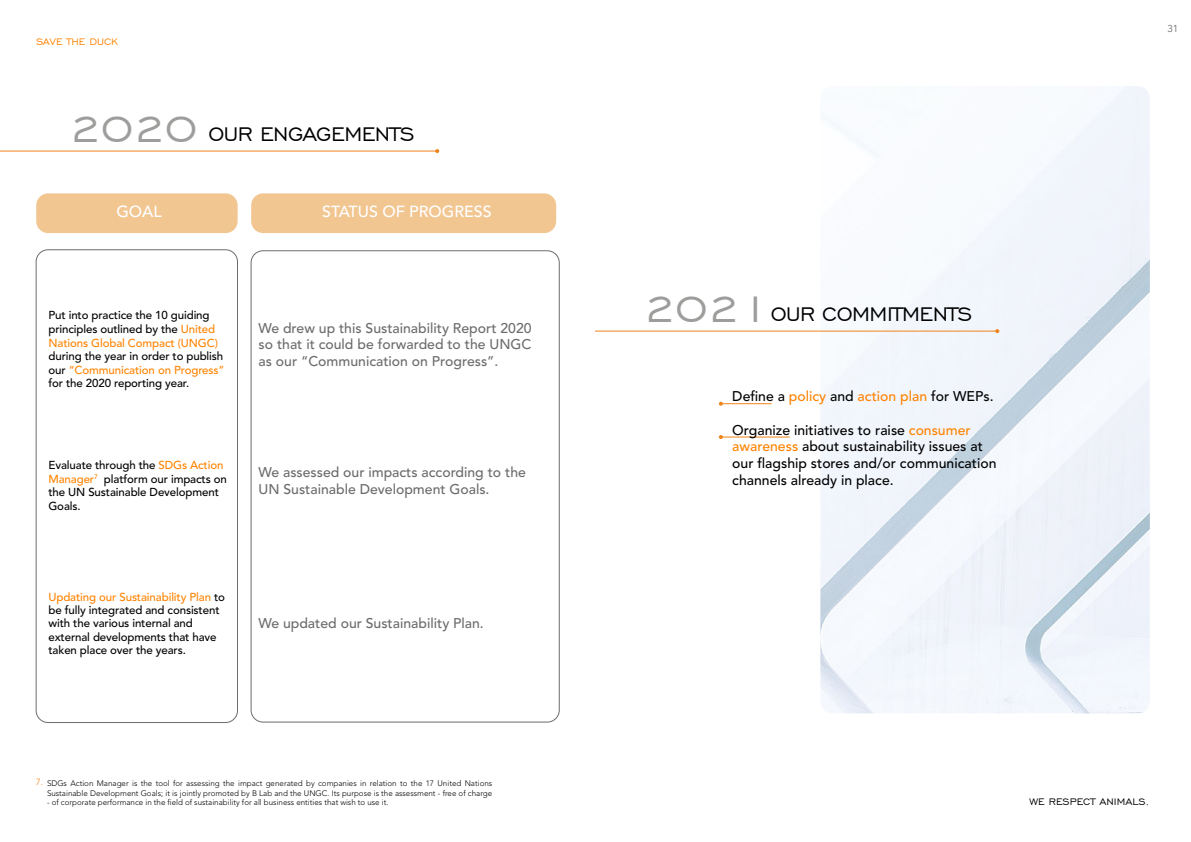
<style>
.page{position:relative;width:1191px;height:842px;background:#fff}
.page>*{position:absolute;margin:0;border:0;box-sizing:border-box;transform-origin:0 0}
.t1{font:25px "Engravers Gothic BT";letter-spacing:-.02em;color:#000}
.t2{font:500 16px "Avenir LT Std";color:#fff}
.t3{font:500 14px/16.8px "Avenir LT Std";color:#6c6c6c;text-align:justify}
.t4{font:500 14px/16.8px "Avenir LT Std";color:#000}
.t5{font:12px "Engravers Gothic BT";color:#000}
.t6{font:12px "Engravers Gothic BT";color:#ff8300}
.t7{font:500 11.5px/13.8px "Avenir LT Std";letter-spacing:-.01em;color:#000}
.t8{font:10px "Avenir LT Std";color:#706f6f}
.t9{font:9px "Avenir LT Std";color:#f18f33}
.t10{font:300 8px/9.6px "Avenir LT Std";color:#000}
.s1{font-size:48px;color:#9d9d9c}
.s2{color:#ff8300}
</style>
<div class="page">
<img style="left:820px;top:86px;width:329px;height:627px">
<hr style="left:0;top:151px;width:437px;height:1px;background:#f0821a">
<svg style="left:435px;top:149px;width:4px;height:4px"></svg>
<div style="left:36px;top:250px;width:202px;height:473px;border:1px solid #6c6c6c;border-radius:12px"></div>
<div style="left:36px;top:193px;width:202px;height:40px;background:#f2c691;border-radius:12px"></div>
<div style="left:251px;top:193px;width:305px;height:40px;background:#f2c691;border-radius:12px"></div>
<div style="left:251px;top:251px;width:308px;height:471px;border:1px solid #6c6c6c;border-radius:12px"></div>
<hr style="left:721px;top:403px;width:50px;height:1px;background:#f0821a">
<svg style="left:719px;top:402px;width:4px;height:4px"></svg>
<hr style="left:721px;top:436px;width:68px;height:1px;background:#f0821a">
<svg style="left:719px;top:435px;width:4px;height:4px"></svg>
<hr style="left:595px;top:331px;width:402px;height:1px;background:#f0821a">
<svg style="left:995px;top:329px;width:4px;height:4px"></svg>
<p class="t6" style="left:36px;top:35px;width:84px">SAVE THE DUCK</p>
<h1 class="t1" style="left:69px;top:120px;width:347px"><span class="s1">2020</span> OUR ENGAGEMENTS</h1>
<h2 class="t2" style="left:116px;top:203px;width:47px">GOAL</h2>
<h2 class="t2" style="left:322px;top:203px;width:171px">STATUS OF PROGRESS</h2>
<p class="t7" style="left:48px;top:308px;width:171px">Put into practice the 10 guiding principles outlined by the <span class="s2">United<br>Nations Global Compact (UNGC)</span></p>
<p class="t7" style="left:48px;top:349px;width:177px;text-align:justify">during the year in order to publish our <span class="s2">“Communication on Progress” </span>for the 2020 reporting year.</p>
<p class="t7" style="left:48px;top:458px;width:180px">Evaluate through the <span class="s2">SDGs Action<br>Manager</span><sup>7</sup> platform our impacts on the UN Sustainable Development<br>Goals.</p>
<p class="t3" style="left:259px;top:320px;width:274px">We drew up this Sustainability Report 2020 so that it could be forwarded to the UNGC as our “Communication on Progress”.</p>
<p class="t3" style="left:259px;top:464px;width:269px">We assessed our impacts according to the<br>UN Sustainable Development Goals.</p>
<p class="t7" style="left:48px;top:590px;width:178px;line-height:13.3px"><span class="s2">Updating our Sustainability Plan</span> to be fully integrated and consistent with the various internal and external developments that have taken place over the years.</p>
<p class="t3" style="left:259px;top:615px;width:227px">We updated our Sustainability Plan.</p>
<p class="t9" style="left:36px;top:777px;width:9px">7.</p>
<p class="t10" style="left:47px;top:778px;width:447px">SDGs Action Manager is the tool for assessing the impact generated by companies in relation to the 17 United Nations<br>Sustainable Development Goals; it is jointly promoted by B Lab and the UNGC. Its purpose is the assessment - free of charge</p>
<p class="t10" style="left:47px;top:798px;width:343px">- of corporate performance in the field of sustainability for all business entities that wish to use it.</p>
<h1 class="t1" style="left:643px;top:300px;width:330px"><span class="s1">2021</span>OUR COMMITMENTS</h1>
<p class="t4" style="left:732px;top:388px;width:263px">Define a <span class="s2">policy</span> and <span class="s2">action plan</span> for WEPs.</p>
<p class="t4" style="left:732px;top:422px;width:266px">Organize initiatives to raise <span class="s2">consumer awareness</span> about sustainability issues at our flagship stores and/or communication channels already in place.</p>
<p class="t8" style="left:1167px;top:23px;width:13px">31</p>
<p class="t5" style="left:1029px;top:795px;width:121px">WE RESPECT ANIMALS.</p>
</div>
